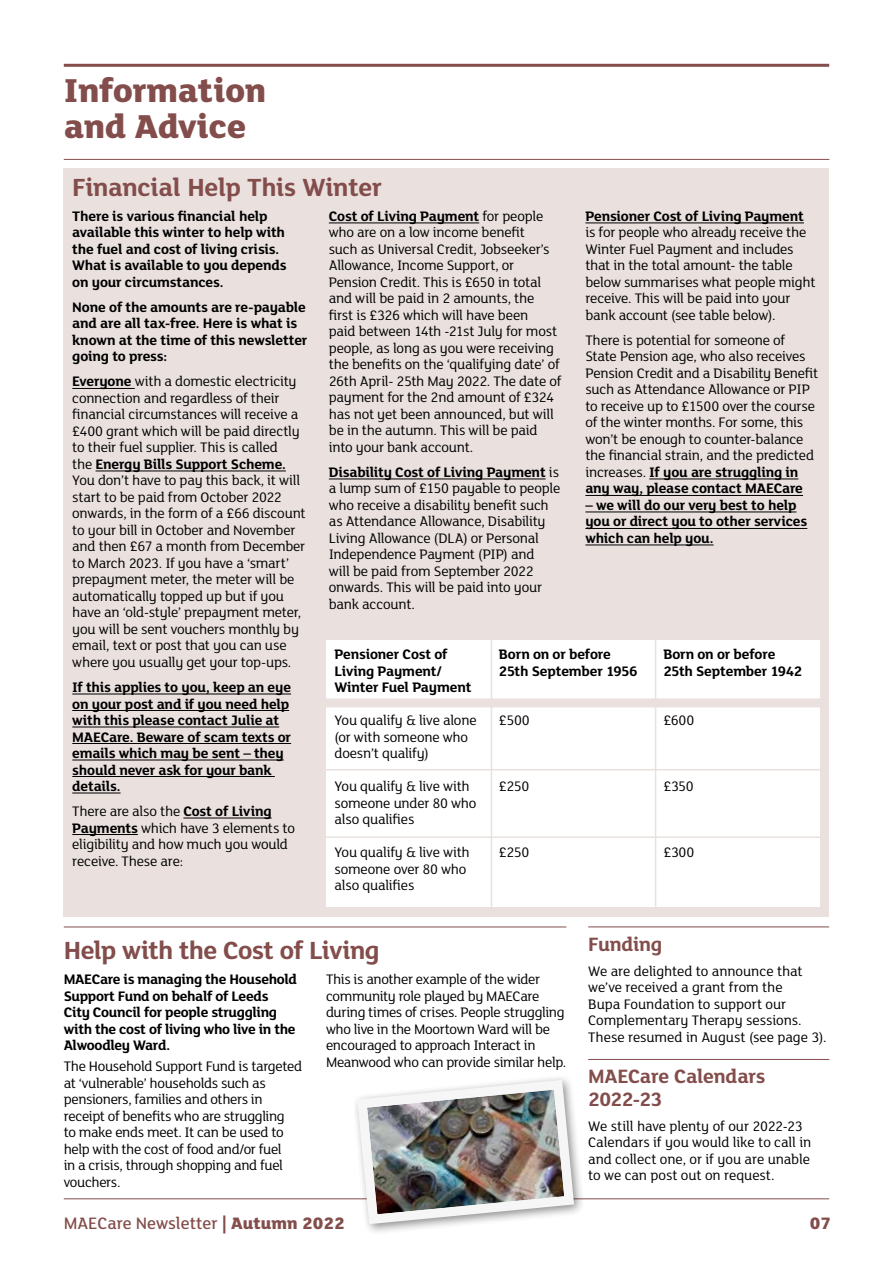
<style>
.page{position:relative;width:893px;height:1263px;background:#fff}
.page>*{position:absolute;margin:0;border:0;box-sizing:border-box;transform-origin:0 0}
.t1{font:800 36px/36px "FS Lola";color:#834d4b}
.t2{font:700 27px "FS Lola";letter-spacing:-.015em;color:#834d4b}
.t3{font:700 21px/22.5px "FS Lola";letter-spacing:-.015em;color:#834d4b}
.t4{font:500 18px "FS Lola";color:#834d4b}
.t5{font:800 18px "FS Lola";color:#834d4b}
.t6{font:15px/16.5px "FS Lola";letter-spacing:-.015em;color:#000}
.t7{font:700 15px/16.5px "FS Lola";letter-spacing:-.015em;color:#000}
.s1{font-weight:700}
.s2{font-weight:800}
</style>
<div class="page">
<hr style="left:64px;top:926px;width:502px;height:1px;background:#834d4b">
<hr style="left:64px;top:64px;width:765px;height:3px;background:#834d4b">
<hr style="left:64px;top:1198px;width:765px;height:1px;background:#834d4b">
<div style="left:64px;top:168px;width:765px;height:748px;background:#eae1df"></div>
<hr style="left:64px;top:159px;width:765px;height:1px;background:#834d4b">
<hr style="left:72px;top:388px;width:63px;height:1px;background:#000">
<hr style="left:96px;top:471px;width:190px;height:1px;background:#000">
<hr style="left:72px;top:694px;width:219px;height:1px;background:#000">
<hr style="left:72px;top:710px;width:217px;height:1px;background:#000">
<hr style="left:72px;top:727px;width:207px;height:1px;background:#000">
<hr style="left:72px;top:743px;width:219px;height:1px;background:#000">
<hr style="left:72px;top:760px;width:212px;height:1px;background:#000">
<hr style="left:72px;top:776px;width:203px;height:1px;background:#000">
<hr style="left:72px;top:793px;width:49px;height:1px;background:#000">
<hr style="left:183px;top:818px;width:89px;height:1px;background:#000">
<hr style="left:72px;top:834px;width:66px;height:1px;background:#000">
<hr style="left:329px;top:223px;width:150px;height:1px;background:#000">
<hr style="left:329px;top:479px;width:217px;height:1px;background:#000">
<hr style="left:585px;top:223px;width:219px;height:1px;background:#000">
<hr style="left:649px;top:479px;width:149px;height:1px;background:#000">
<hr style="left:585px;top:495px;width:218px;height:1px;background:#000">
<hr style="left:585px;top:512px;width:211px;height:1px;background:#000">
<hr style="left:585px;top:528px;width:222px;height:1px;background:#000">
<hr style="left:585px;top:545px;width:129px;height:1px;background:#000">
<div style="left:326px;top:640px;width:493px;height:266px;background:#fff"></div>
<div style="left:323px;top:698px;width:502px;height:9px;background:#eae1df"></div>
<hr style="left:323px;top:769px;width:502px;height:1px;background:#eae1df">
<hr style="left:491px;top:635px;width:1px;height:275px;background:#eae1df">
<hr style="left:655px;top:635px;width:1px;height:275px;background:#eae1df">
<hr style="left:323px;top:836px;width:502px;height:2px;background:#eae1df">
<hr style="left:588px;top:926px;width:241px;height:1px;background:#834d4b">
<hr style="left:588px;top:1059px;width:241px;height:1px;background:#834d4b">
<div style="left:352px;top:1074px;width:234px;height:162px;background:#fff"></div>
<img style="left:352px;top:1077px;width:227px;height:152px">
<h1 class="t1" style="left:64px;top:75px;width:204px">Information and Advice</h1>
<h2 class="t2" style="left:72px;top:172px;width:311px">Financial Help This Winter</h2>
<p class="t7" style="left:72px;top:209px;width:216px">There is various financial help available this winter to help with the fuel and cost of living crisis.<br>What is available to you depends on your circumstances.</p>
<p class="t7" style="left:72px;top:300px;width:237px">None of the amounts are re-payable and are all tax-free. Here is what is known at the time of this newsletter going to press:</p>
<p class="t6" style="left:72px;top:374px;width:235px"><span class="s1">Everyone</span> with a domestic electricity connection and regardless of their financial circumstances will receive a £400 grant which will be paid directly to their fuel supplier. This is called<br>the <span class="s1">Energy Bills Support Scheme.<br></span>You don’t have to pay this back, it will start to be paid from October 2022 onwards, in the form of a £66 discount to your bill in October and November and then £67 a month from December to March 2023. If you have a ‘smart’ prepayment meter, the meter will be automatically topped up but if you have an ‘old-style’ prepayment meter, you will be sent vouchers monthly by email, text or post that you can use where you usually get your top-ups.</p>
<p class="t7" style="left:72px;top:680px;width:220px">If this applies to you, keep an eye on your post and if you need help with this please contact Julie at<br>MAECare. Beware of scam texts or emails which may be sent – they should never ask for your bank details.</p>
<p class="t6" style="left:72px;top:804px;width:224px">There are also the <span class="s1">Cost of Living<br>Payments</span> which have 3 elements to eligibility and how much you would receive. These are:</p>
<p class="t6" style="left:329px;top:209px;width:234px"><span class="s1">Cost of Living Payment</span> for people who are on a low income benefit<br>such as Universal Credit, Jobseeker’s Allowance, Income Support, or Pension Credit. This is £650 in total and will be paid in 2 amounts, the first is £326 which will have been<br>paid between 14th -21st July for most people, as long as you were receiving the benefits on the ‘qualifying date’ of 26th April- 25th May 2022. The date of payment for the 2nd amount of £324 has not yet been announced, but will be in the autumn. This will be paid into your bank account.</p>
<p class="t6" style="left:329px;top:465px;width:233px"><span class="s1">Disability Cost of Living Payment</span> is a lump sum of £150 payable to people who receive a disability benefit such as Attendance Allowance, Disability<br>Living Allowance (DLA) or Personal<br>Independence Payment (PIP) and<br>will be paid from September 2022 onwards. This will be paid into your bank account.</p>
<p class="t7" style="left:585px;top:209px;width:220px">Pensioner Cost of Living Payment</p>
<p class="t6" style="left:585px;top:225px;width:232px">is for people who already receive the Winter Fuel Payment and includes that in the total amount- the table below summarises what people might receive. This will be paid into your bank account (see table below).</p>
<p class="t6" style="left:585px;top:333px;width:234px">There is potential for someone of State Pension age, who also receives Pension Credit and a Disability Benefit such as Attendance Allowance or PIP to receive up to £1500 over the course of the winter months. For some, this won’t be enough to counter-balance the financial strain, and the predicted increases. <span class="s1">If you are struggling in any way, please contact MAECare</span></p>
<p class="t7" style="left:585px;top:498px;width:223px">– we will do our very best to help you or direct you to other services which can help you.</p>
<p class="t7" style="left:334px;top:647px;width:139px">Pensioner Cost of<br>Living Payment/<br>Winter Fuel Payment</p>
<p class="t6" style="left:334px;top:713px;width:144px">You qualify &amp; live alone (or with someone who doesn’t qualify)</p>
<p class="t6" style="left:334px;top:779px;width:144px">You qualify &amp; live with someone under 80 who also qualifies</p>
<p class="t6" style="left:334px;top:845px;width:137px">You qualify &amp; live with someone over 80 who also qualifies</p>
<p class="t7" style="left:499px;top:647px;width:140px">Born on or before<br>25th September 1956</p>
<p class="t6" style="left:499px;top:713px;width:32px">£500</p>
<p class="t7" style="left:663px;top:647px;width:140px">Born on or before<br>25th September 1942</p>
<p class="t6" style="left:663px;top:713px;width:32px">£600</p>
<p class="t6" style="left:499px;top:779px;width:32px">£250</p>
<p class="t6" style="left:663px;top:779px;width:32px">£350</p>
<p class="t6" style="left:499px;top:845px;width:32px">£250</p>
<p class="t6" style="left:663px;top:845px;width:32px">£300</p>
<h2 class="t2" style="left:64px;top:935px;width:317px">Help with the Cost of Living</h2>
<p class="t7" style="left:64px;top:972px;width:235px">MAECare is managing the Household<br>Support Fund on behalf of Leeds<br>City Council for people struggling with the cost of living who live in the<br>Alwoodley Ward.</p>
<p class="t6" style="left:64px;top:1058px;width:240px">The Household Support Fund is targeted at ‘vulnerable’ households such as pensioners, families and others in receipt of benefits who are struggling<br>to make ends meet. It can be used to help with the cost of food and/or fuel<br>in a crisis, through shopping and fuel vouchers.</p>
<p class="t6" style="left:326px;top:972px;width:242px">This is another example of the wider community role played by MAECare during times of crises. People struggling who live in the Moortown Ward will be encouraged to approach Interact in Meanwood who can provide similar help.</p>
<h3 class="t3" style="left:588px;top:934px;width:76px">Funding</h3>
<p class="t6" style="left:588px;top:963px;width:240px">We are delighted to announce that we’ve received a grant from the<br>Bupa Foundation to support our Complementary Therapy sessions.<br>These resumed in August (see page 3).</p>
<h3 class="t3" style="left:588px;top:1066px;width:179px">MAECare Calendars<br>2022-23</h3>
<p class="t6" style="left:588px;top:1118px;width:225px">We still have plenty of our 2022-23<br>Calendars if you would like to call in and collect one, or if you are unable to we can post out on request.</p>
<p class="t4" style="left:64px;top:1212px;width:282px">MAECare Newsletter <span class="s2">| Autumn 2022</span></p>
<p class="t5" style="left:810px;top:1212px;width:23px">07</p>
</div>
